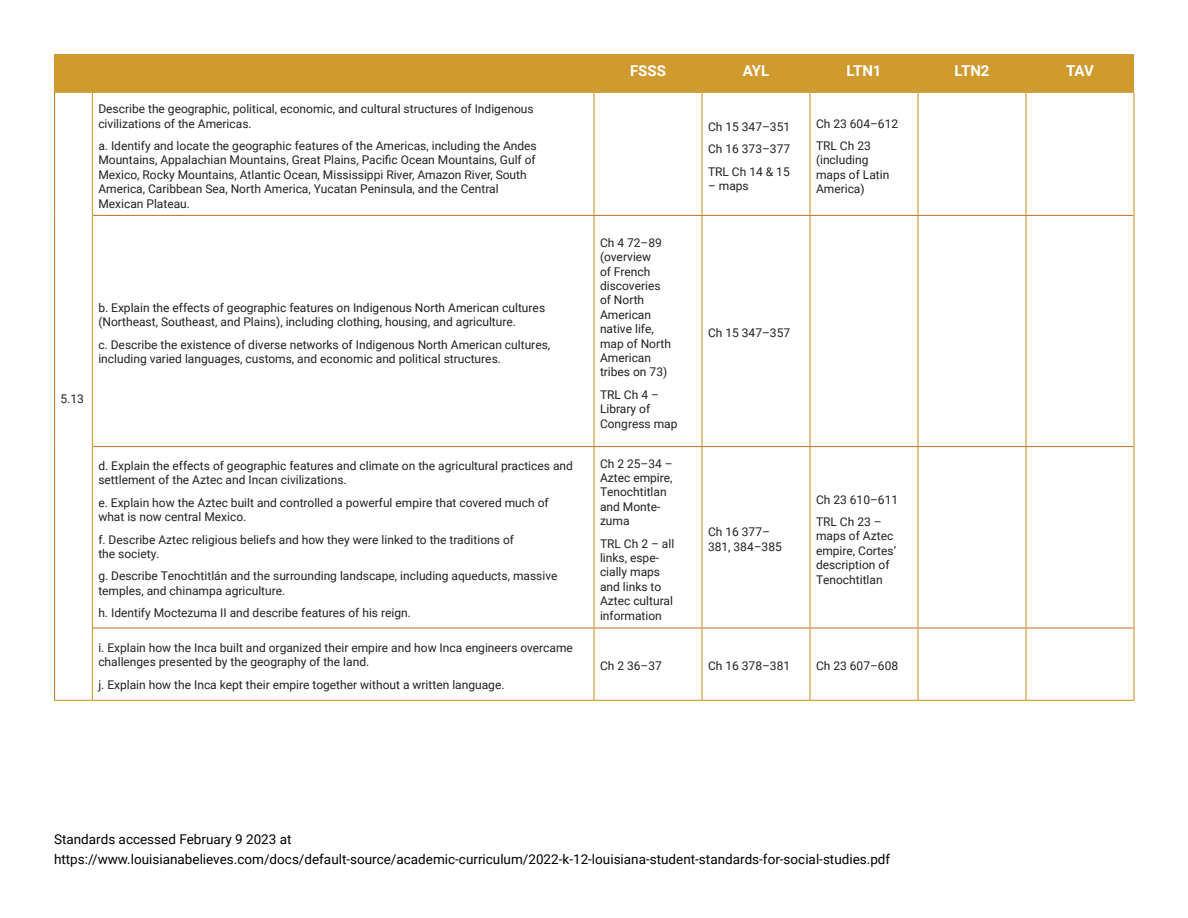
<style>
.page{position:relative;width:1188px;height:918px;background:#fff}
.page>*{position:absolute;margin:0;border:0;box-sizing:border-box;transform-origin:0 0}
.t1{font:700 15px "Roboto";color:#fff}
.t2{font:13.5px/19.5px "Roboto";color:#000}
.t3{font:12px/14.4px "Roboto";color:#231f20}
</style>
<div class="page">
<div style="left:55px;top:55px;width:1079px;height:38px;background:#cf9a2e"></div>
<hr style="left:92px;top:93px;width:1px;height:122px;background:#cf9a2e">
<hr style="left:593px;top:93px;width:2px;height:122px;background:#cf9a2e">
<hr style="left:701px;top:93px;width:2px;height:122px;background:#cf9a2e">
<hr style="left:809px;top:93px;width:2px;height:122px;background:#cf9a2e">
<hr style="left:917px;top:93px;width:2px;height:122px;background:#cf9a2e">
<hr style="left:1025px;top:93px;width:2px;height:122px;background:#cf9a2e">
<hr style="left:1133px;top:93px;width:2px;height:122px;background:#cf9a2e">
<hr style="left:92px;top:215px;width:1px;height:232px;background:#cf9a2e">
<hr style="left:593px;top:216px;width:2px;height:230px;background:#cf9a2e">
<hr style="left:701px;top:216px;width:2px;height:230px;background:#cf9a2e">
<hr style="left:809px;top:216px;width:2px;height:230px;background:#cf9a2e">
<hr style="left:917px;top:216px;width:2px;height:230px;background:#cf9a2e">
<hr style="left:1025px;top:216px;width:2px;height:230px;background:#cf9a2e">
<hr style="left:1133px;top:215px;width:2px;height:232px;background:#cf9a2e">
<hr style="left:92px;top:447px;width:1px;height:181px;background:#cf9a2e">
<hr style="left:593px;top:447px;width:2px;height:180px;background:#cf9a2e">
<hr style="left:701px;top:447px;width:2px;height:180px;background:#cf9a2e">
<hr style="left:809px;top:447px;width:2px;height:180px;background:#cf9a2e">
<hr style="left:917px;top:447px;width:2px;height:180px;background:#cf9a2e">
<hr style="left:1025px;top:447px;width:2px;height:180px;background:#cf9a2e">
<hr style="left:1133px;top:447px;width:2px;height:181px;background:#cf9a2e">
<hr style="left:92px;top:628px;width:1px;height:72px;background:#cf9a2e">
<hr style="left:593px;top:629px;width:2px;height:71px;background:#cf9a2e">
<hr style="left:701px;top:629px;width:2px;height:71px;background:#cf9a2e">
<hr style="left:809px;top:629px;width:2px;height:71px;background:#cf9a2e">
<hr style="left:917px;top:629px;width:2px;height:71px;background:#cf9a2e">
<hr style="left:1025px;top:629px;width:2px;height:71px;background:#cf9a2e">
<hr style="left:1133px;top:628px;width:2px;height:72px;background:#cf9a2e">
<hr style="left:54px;top:55px;width:1px;height:38px;background:#cf9a2e">
<hr style="left:54px;top:54px;width:38px;height:1px;background:#cf992e">
<hr style="left:92px;top:54px;width:502px;height:1px;background:#cf992e">
<hr style="left:594px;top:54px;width:108px;height:1px;background:#cf992e">
<hr style="left:702px;top:54px;width:108px;height:1px;background:#cf992e">
<hr style="left:810px;top:54px;width:108px;height:1px;background:#cf992e">
<hr style="left:918px;top:54px;width:108px;height:1px;background:#cf992e">
<hr style="left:1026px;top:54px;width:108px;height:1px;background:#cf992e">
<hr style="left:54px;top:93px;width:1px;height:122px;background:#c17f3c">
<hr style="left:54px;top:215px;width:1px;height:232px;background:#c17f3c">
<hr style="left:54px;top:447px;width:1px;height:181px;background:#c17f3c">
<hr style="left:54px;top:628px;width:1px;height:72px;background:#c17f3c">
<hr style="left:93px;top:215px;width:501px;height:1px;background:#c17f3c">
<hr style="left:594px;top:215px;width:108px;height:1px;background:#c17f3c">
<hr style="left:702px;top:215px;width:108px;height:1px;background:#c17f3c">
<hr style="left:810px;top:215px;width:108px;height:1px;background:#c17f3c">
<hr style="left:918px;top:215px;width:108px;height:1px;background:#c17f3c">
<hr style="left:1026px;top:215px;width:107px;height:1px;background:#c17f3c">
<hr style="left:93px;top:446px;width:501px;height:1px;background:#c17f3c">
<hr style="left:594px;top:446px;width:108px;height:1px;background:#c17f3c">
<hr style="left:702px;top:446px;width:108px;height:1px;background:#c17f3c">
<hr style="left:810px;top:446px;width:108px;height:1px;background:#c17f3c">
<hr style="left:918px;top:446px;width:108px;height:1px;background:#c17f3c">
<hr style="left:1026px;top:446px;width:107px;height:1px;background:#c17f3c">
<hr style="left:93px;top:627px;width:501px;height:2px;background:#c17f3c">
<hr style="left:594px;top:627px;width:108px;height:2px;background:#c17f3c">
<hr style="left:702px;top:627px;width:108px;height:2px;background:#c17f3c">
<hr style="left:810px;top:627px;width:108px;height:2px;background:#c17f3c">
<hr style="left:918px;top:627px;width:108px;height:2px;background:#c17f3c">
<hr style="left:1026px;top:627px;width:107px;height:2px;background:#c17f3c">
<hr style="left:54px;top:700px;width:38px;height:1px;background:#cf992e">
<hr style="left:92px;top:700px;width:502px;height:1px;background:#cf992e">
<hr style="left:594px;top:700px;width:108px;height:1px;background:#cf992e">
<hr style="left:702px;top:700px;width:108px;height:1px;background:#cf992e">
<hr style="left:810px;top:700px;width:108px;height:1px;background:#cf992e">
<hr style="left:918px;top:700px;width:108px;height:1px;background:#cf992e">
<hr style="left:1026px;top:700px;width:109px;height:1px;background:#cf992e">
<p class="t3" style="left:98px;top:101px;width:437px">Describe the geographic, political, economic, and cultural structures of Indigenous civilizations of the Americas.</p>
<p class="t3" style="left:98px;top:138px;width:440px">a. Identify and locate the geographic features of the Americas, including the Andes Mountains, Appalachian Mountains, Great Plains, Pacific Ocean Mountains, Gulf of Mexico, Rocky Mountains, Atlantic Ocean, Mississippi River, Amazon River, South America, Caribbean Sea, North America, Yucatan Peninsula, and the Central Mexican Plateau.</p>
<p class="t3" style="left:61px;top:391px;width:25px">5.13</p>
<p class="t3" style="left:98px;top:300px;width:448px">b. Explain the effects of geographic features on Indigenous North American cultures (Northeast, Southeast, and Plains), including clothing, housing, and agriculture.</p>
<p class="t3" style="left:98px;top:337px;width:453px">c. Describe the existence of diverse networks of Indigenous North American cultures, including varied languages, customs, and economic and political structures.</p>
<p class="t3" style="left:98px;top:458px;width:476px">d. Explain the effects of geographic features and climate on the agricultural practices and settlement of the Aztec and Incan civilizations.</p>
<p class="t3" style="left:98px;top:495px;width:452px">e. Explain how the Aztec built and controlled a powerful empire that covered much of what is now central Mexico.</p>
<p class="t3" style="left:98px;top:532px;width:417px">f. Describe Aztec religious beliefs and how they were linked to the traditions of the society.</p>
<p class="t3" style="left:98px;top:569px;width:461px">g. Describe Tenochtitlán and the surrounding landscape, including aqueducts, massive temples, and chinampa agriculture.</p>
<p class="t3" style="left:98px;top:605px;width:314px">h. Identify Moctezuma II and describe features of his reign.</p>
<p class="t3" style="left:98px;top:640px;width:476px">i. Explain how the Inca built and organized their empire and how Inca engineers overcame challenges presented by the geography of the land.</p>
<p class="t3" style="left:98px;top:677px;width:408px">j. Explain how the Inca kept their empire together without a written language.</p>
<p class="t1" style="left:630px;top:60px;width:37px">FSSS</p>
<p class="t1" style="left:743px;top:60px;width:28px">AYL</p>
<p class="t1" style="left:846px;top:60px;width:37px">LTN1</p>
<p class="t1" style="left:954px;top:60px;width:37px">LTN2</p>
<p class="t1" style="left:1066px;top:60px;width:29px">TAV</p>
<p class="t3" style="left:600px;top:235px;width:73px">Ch 4 72–89 (overview<br>of French discoveries of North<br>American native life, map of North<br>American tribes on 73)</p>
<p class="t3" style="left:600px;top:387px;width:79px">TRL Ch 4 –<br>Library of<br>Congress map</p>
<p class="t3" style="left:708px;top:119px;width:84px">Ch 15 347–351</p>
<p class="t3" style="left:708px;top:141px;width:84px">Ch 16 373–377</p>
<p class="t3" style="left:708px;top:164px;width:83px">TRL Ch 14 &amp; 15</p>
<p class="t3" style="left:708px;top:178px;width:42px">– maps</p>
<p class="t3" style="left:708px;top:325px;width:84px">Ch 15 347–357</p>
<p class="t3" style="left:600px;top:456px;width:74px">Ch 2 25–34 –<br>Aztec empire,<br>Tenochtitlan and Monte&shy;zuma</p>
<p class="t3" style="left:600px;top:536px;width:76px">TRL Ch 2 – all links, espe&shy;cially maps and links to<br>Aztec cultural information</p>
<p class="t3" style="left:708px;top:524px;width:75px">Ch 16 377–<br>381, 384–385</p>
<p class="t3" style="left:816px;top:116px;width:84px">Ch 23 604–612</p>
<p class="t3" style="left:816px;top:138px;width:75px">TRL Ch 23 (including maps of Latin<br>America)</p>
<p class="t3" style="left:816px;top:492px;width:84px">Ch 23 610–611</p>
<p class="t3" style="left:816px;top:514px;width:82px">TRL Ch 23 – maps of Aztec empire, Cortes’ description of<br>Tenochtitlan</p>
<p class="t3" style="left:600px;top:659px;width:63px">Ch 2 36–37</p>
<p class="t3" style="left:708px;top:659px;width:84px">Ch 16 378–381</p>
<p class="t3" style="left:816px;top:659px;width:84px">Ch 23 607–608</p>
<p class="t2" style="left:54px;top:829px;width:838px">Standards accessed February 9 2023 at https://www.louisianabelieves.com/docs/default-source/academic-curriculum/2022-k-12-louisiana-student-standards-for-social-studies.pdf</p>
</div>
